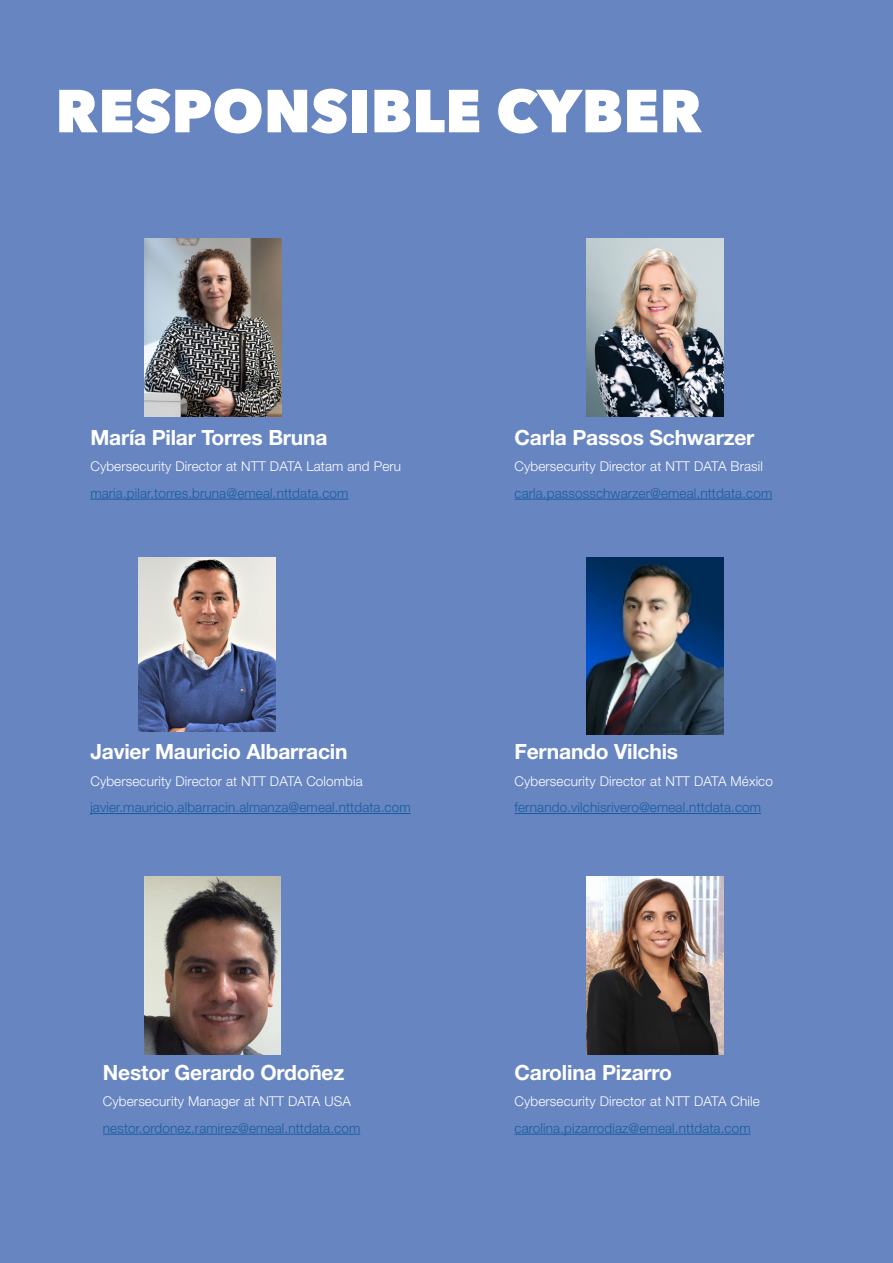
<style>
.page{position:relative;width:893px;height:1263px;background:#6785c1}
.page>*{position:absolute;margin:0;border:0;box-sizing:border-box;transform-origin:0 0}
.t1{font:800 60px "Avenir Next";color:#fff}
.t2{font:700 21px "Helvetica Neue LT Std";letter-spacing:-.01em;color:#fff}
.t3{font:300 13.5px "Helvetica Neue LT Std";letter-spacing:.01em;color:#175d9e}
.t4{font:300 13.5px "Helvetica Neue LT Std";letter-spacing:.01em;color:#fff}
</style>
<div class="page">
<img style="left:145px;top:238px;width:137px;height:179px">
<img style="left:587px;top:557px;width:137px;height:177px">
<img style="left:145px;top:876px;width:135px;height:178px">
<img style="left:138px;top:557px;width:137px;height:175px">
<img style="left:587px;top:876px;width:137px;height:178px">
<hr style="left:90px;top:499px;width:259px;height:1px;background:#175d9e">
<hr style="left:514px;top:499px;width:258px;height:1px;background:#175d9e">
<hr style="left:90px;top:813px;width:321px;height:1px;background:#175d9e">
<hr style="left:514px;top:813px;width:247px;height:1px;background:#175d9e">
<hr style="left:103px;top:1134px;width:257px;height:1px;background:#175d9e">
<hr style="left:514px;top:1134px;width:237px;height:1px;background:#175d9e">
<img style="left:587px;top:238px;width:137px;height:179px">
<p class="t1" style="left:55px;top:74px;width:648px">RESPONSIBLE CYBER</p>
<p class="t2" style="left:90px;top:424px;width:239px">María Pilar Torres Bruna</p>
<p class="t4" style="left:90px;top:458px;width:312px">Cybersecurity Director at NTT DATA Latam and Peru</p>
<p class="t3" style="left:90px;top:485px;width:260px">maria.pilar.torres.bruna@emeal.nttdata.com</p>
<p class="t2" style="left:90px;top:739px;width:259px">Javier Mauricio Albarracin</p>
<p class="t4" style="left:90px;top:773px;width:274px">Cybersecurity Director at NTT DATA Colombia</p>
<p class="t3" style="left:90px;top:799px;width:322px">javier.mauricio.albarracin.almanza@emeal.nttdata.com</p>
<p class="t2" style="left:103px;top:1059px;width:243px">Nestor Gerardo Ordoñez</p>
<p class="t4" style="left:103px;top:1093px;width:250px">Cybersecurity Manager at NTT DATA USA</p>
<p class="t3" style="left:103px;top:1120px;width:259px">nestor.ordonez.ramirez@emeal.nttdata.com</p>
<p class="t2" style="left:514px;top:424px;width:241px">Carla Passos Schwarzer</p>
<p class="t4" style="left:514px;top:458px;width:250px">Cybersecurity Director at NTT DATA Brasil</p>
<p class="t3" style="left:514px;top:485px;width:259px">carla.passosschwarzer@emeal.nttdata.com</p>
<p class="t2" style="left:514px;top:739px;width:165px">Fernando Vilchis</p>
<p class="t4" style="left:514px;top:773px;width:260px">Cybersecurity Director at NTT DATA México</p>
<p class="t3" style="left:514px;top:799px;width:248px">fernando.vilchisrivero@emeal.nttdata.com</p>
<p class="t2" style="left:514px;top:1059px;width:159px">Carolina Pizarro</p>
<p class="t4" style="left:514px;top:1093px;width:247px">Cybersecurity Director at NTT DATA Chile</p>
<p class="t3" style="left:514px;top:1120px;width:238px">carolina.pizarrodiaz@emeal.nttdata.com</p>
</div>
